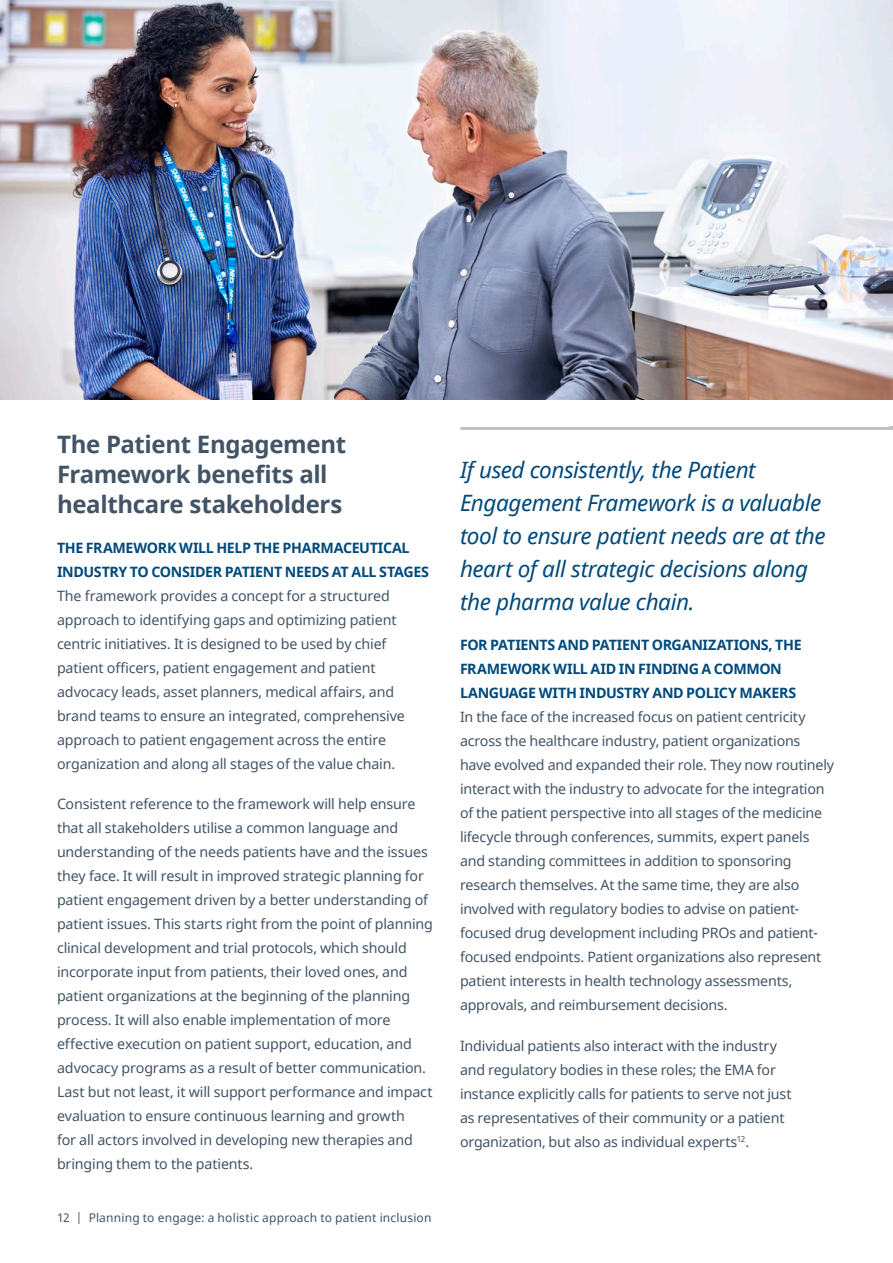
<style>
.page{position:relative;width:893px;height:1263px;background:#fff}
.page>*{position:absolute;margin:0;border:0;box-sizing:border-box;transform-origin:0 0}
.t1{font:700 24px/30px "Noto Sans";letter-spacing:-.015em;color:#425465}
.t2{font:italic 22.5px/33px "Noto Sans";letter-spacing:-.02em;color:#00497b}
.t3{font:14.25px/24px "Noto Sans";letter-spacing:-.01em;color:#425465}
.t4{font:700 14.25px/24px "Noto Sans";letter-spacing:-.025em;color:#00497b}
.t5{font:12px "Noto Sans";letter-spacing:.015em;color:#425465}
</style>
<div class="page">
<hr style="left:461px;top:427px;width:430px;height:3px;background:#bfc1c8">
<img style="left:0;top:0;width:893px;height:399px">
<h1 class="t1" style="left:57px;top:429px;width:291px">The Patient Engagement<br>Framework benefits all healthcare stakeholders</h1>
<p class="t4" style="left:57px;top:536px;width:373px">THE FRAMEWORK WILL HELP THE PHARMACEUTICAL<br>INDUSTRY TO CONSIDER PATIENT NEEDS AT ALL STAGES</p>
<p class="t3" style="left:57px;top:584px;width:349px">The framework provides a concept for a structured approach to identifying gaps and optimizing patient centric initiatives. It is designed to be used by chief patient officers, patient engagement and patient advocacy leads, asset planners, medical affairs, and brand teams to ensure an integrated, comprehensive approach to patient engagement across the entire organization and along all stages of the value chain.</p>
<p class="t3" style="left:57px;top:792px;width:377px">Consistent reference to the framework will help ensure that all stakeholders utilise a common language and understanding of the needs patients have and the issues they face. It will result in improved strategic planning for patient engagement driven by a better understanding of patient issues. This starts right from the point of planning clinical development and trial protocols, which should incorporate input from patients, their loved ones, and patient organizations at the beginning of the planning process. It will also enable implementation of more effective execution on patient support, education, and advocacy programs as a result of better communication.<br>Last but not least, it will support performance and impact evaluation to ensure continuous learning and growth<br>for all actors involved in developing new therapies and bringing them to the patients.</p>
<p class="t5" style="left:57px;top:1209px;width:376px">12 | Planning to engage: a holistic approach to patient inclusion</p>
<h2 class="t2" style="left:460px;top:453px;width:367px">If used consistently, the Patient Engagement Framework is a valuable tool to ensure patient needs are at the heart of all strategic decisions along the pharma value chain.</h2>
<p class="t4" style="left:460px;top:633px;width:343px">FOR PATIENTS AND PATIENT ORGANIZATIONS, THE<br>FRAMEWORK WILL AID IN FINDING A COMMON<br>LANGUAGE WITH INDUSTRY AND POLICY MAKERS</p>
<p class="t3" style="left:460px;top:706px;width:376px">In the face of the increased focus on patient centricity across the healthcare industry, patient organizations have evolved and expanded their role. They now routinely interact with the industry to advocate for the integration of the patient perspective into all stages of the medicine lifecycle through conferences, summits, expert panels and standing committees in addition to sponsoring research themselves. At the same time, they are also involved with regulatory bodies to advise on patient&shy;focused drug development including PROs and patient&shy;focused endpoints. Patient organizations also represent patient interests in health technology assessments, approvals, and reimbursement decisions.</p>
<p class="t3" style="left:460px;top:1034px;width:333px">Individual patients also interact with the industry and regulatory bodies in these roles; the EMA for instance explicitly calls for patients to serve not just as representatives of their community or a patient organization, but also as individual experts<sup>12</sup>.</p>
</div>
